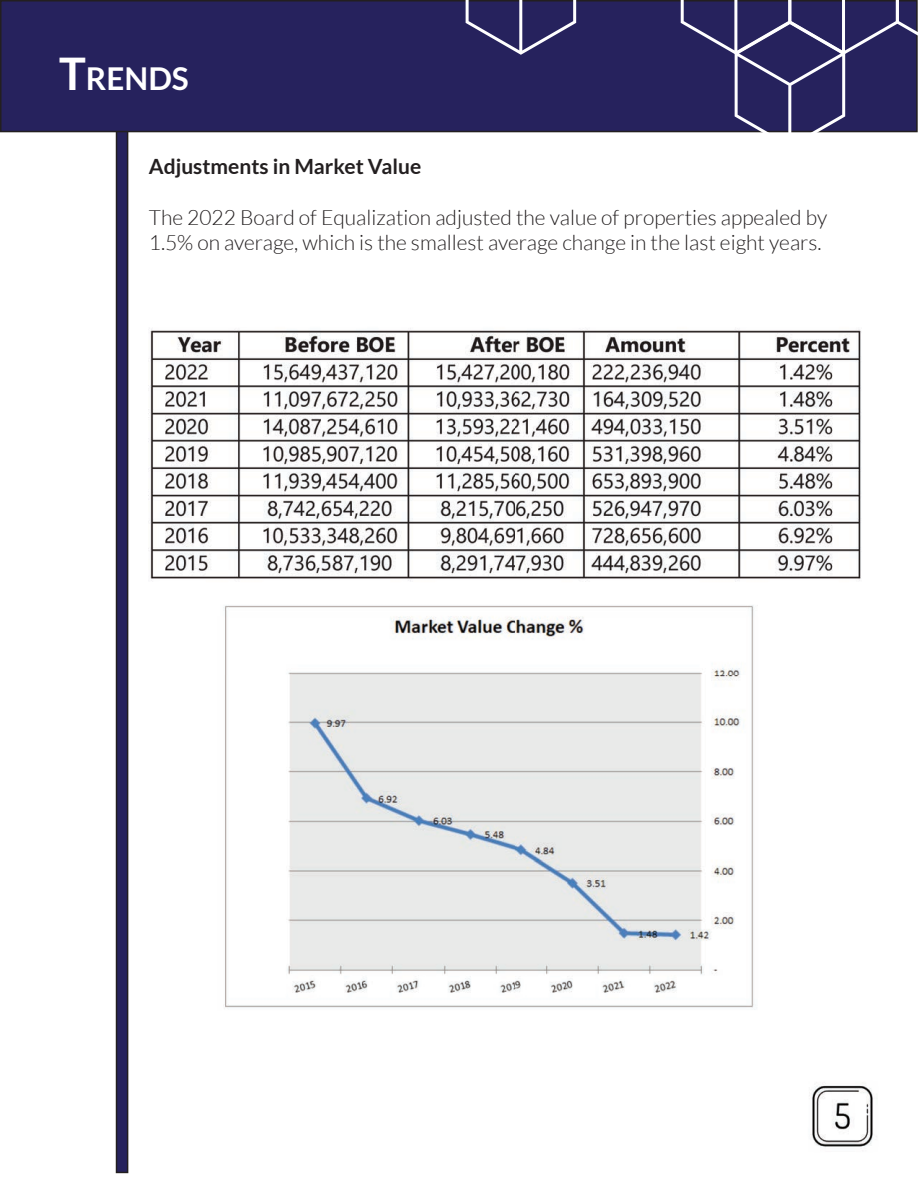
<style>
.page{position:relative;width:918px;height:1188px;background:#fff}
.page>*{position:absolute;margin:0;border:0;box-sizing:border-box;transform-origin:0 0}
.t1{font:700 31.5px "Lato";color:#fff}
.t2{font:300 21px/25.2px "Lato";color:#231f20}
.t3{font:700 21px "Lato";color:#231f20}
.s1{font-size:45px}
</style>
<div class="page">
<svg style="left:116px;top:132px;width:12px;height:1041px;background:#25214d"></svg>
<img style="left:809px;top:1085px;width:68px;height:63px">
<div style="left:1px;top:1px;width:916px;height:131px;background:#26225d"></div>
<div style="left:0;top:0;width:918px;height:132px;border:2px solid #231f20"></div>
<svg style="left:681px;top:0;width:237px;height:133px"></svg>
<svg style="left:466px;top:0;width:110px;height:55px"></svg>
<img style="left:150px;top:328px;width:711px;height:681px">
<h1 class="t1" style="left:59px;top:61px;width:131px"><span class="s1">T</span>RENDS</h1>
<p class="t3" style="left:149px;top:155px;width:274px">Adjustments in Market Value</p>
<p class="t2" style="left:149px;top:205px;width:680px">The 2022 Board of Equalization adjusted the value of properties appealed by<br>1.5% on average, which is the smallest average change in the last eight years.</p>
</div>
